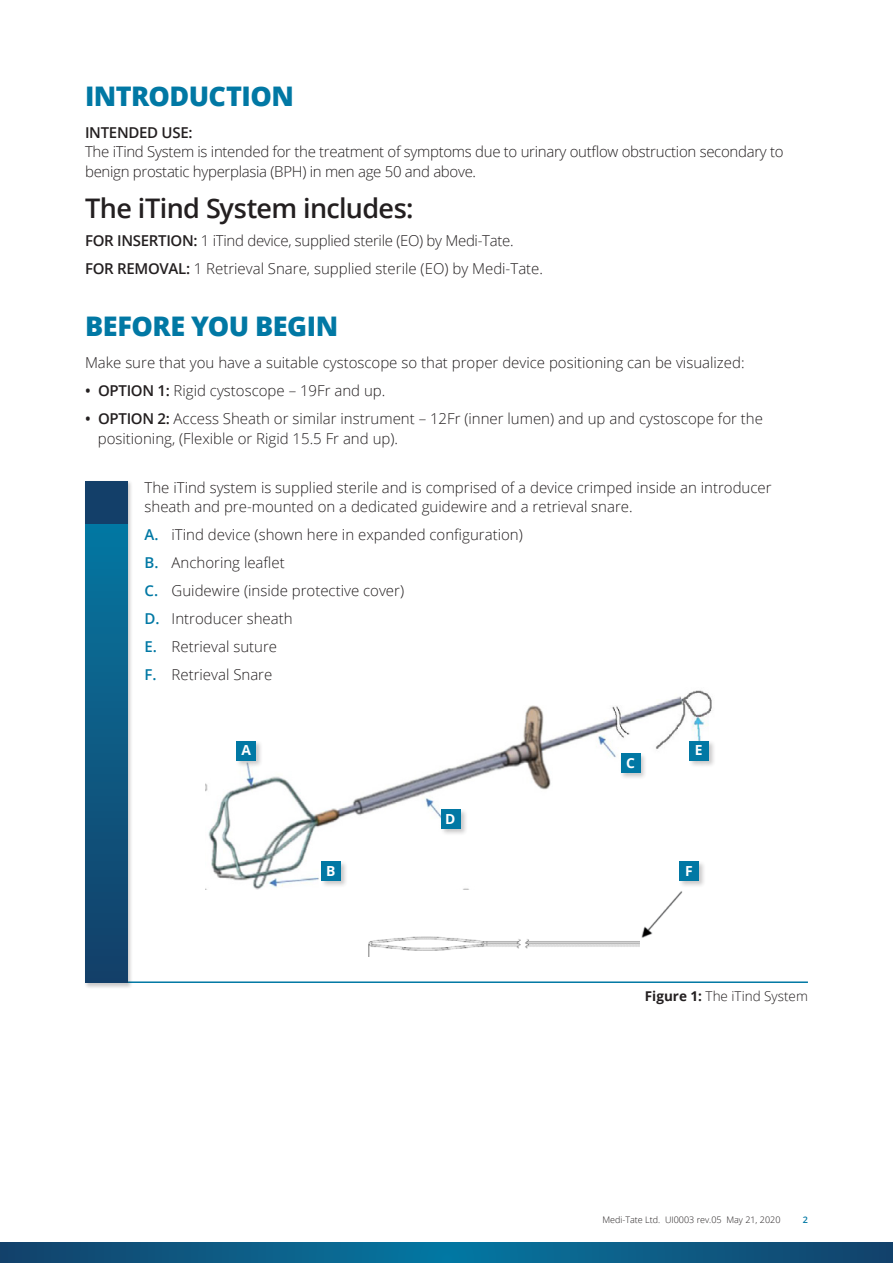
<style>
.page{position:relative;width:893px;height:1263px;background:#fff}
.page>*{position:absolute;margin:0;border:0;box-sizing:border-box;transform-origin:0 0}
.t1{font:800 27px "Open Sans";letter-spacing:-.02em;color:#0178a4}
.t2{font:600 27px "Open Sans";letter-spacing:-.025em;color:#231f20}
.t3{font:300 15px/28px "Open Sans";color:#231f20}
.t4{font:300 15px/19.5px "Open Sans";letter-spacing:-.02em;color:#231f20}
.t5{font:600 15px "Open Sans";letter-spacing:-.02em;color:#231f20}
.t6{font:700 13.8px "Open Sans";color:#fff}
.t7{font:300 13.5px "Open Sans";color:#231f20}
.t8{font:300 9px "Open Sans";color:#231f20}
.t9{font:600 9px "Open Sans";color:#0178a4}
.s1{font-weight:600}
.s2{font-weight:600;color:#0178a4}
.s3{font-weight:700}
</style>
<div class="page">
<svg style="left:0;top:1243px;width:893px;height:20px"></svg>
<img style="left:205px;top:690px;width:507px;height:199px">
<hr style="left:85px;top:981px;width:723px;height:2px;background:#0178a4">
<div style="left:84px;top:480px;width:49px;height:508px;background:#231f20;opacity:.24"></div>
<div style="left:85px;top:481px;width:43px;height:502px;background:linear-gradient(to bottom,#047ca6,#143f67)"></div>
<div style="left:85px;top:481px;width:43px;height:43px;background:#133f69"></div>
<div style="left:236px;top:740px;width:27px;height:28px;background:#231f20;opacity:.24"></div>
<div style="left:236px;top:741px;width:20px;height:19px;background:#0178a4"></div>
<div style="left:320px;top:860px;width:28px;height:28px;background:#231f20;opacity:.24"></div>
<div style="left:321px;top:861px;width:20px;height:20px;background:#0178a4"></div>
<div style="left:620px;top:753px;width:28px;height:27px;background:#231f20;opacity:.24"></div>
<div style="left:621px;top:753px;width:19px;height:20px;background:#0178a4"></div>
<div style="left:440px;top:808px;width:28px;height:28px;background:#231f20;opacity:.24"></div>
<div style="left:441px;top:809px;width:20px;height:20px;background:#0178a4"></div>
<img style="left:635px;top:887px;width:50px;height:51px">
<div style="left:688px;top:740px;width:28px;height:28px;background:#231f20;opacity:.24"></div>
<div style="left:689px;top:741px;width:20px;height:19px;background:#0178a4"></div>
<div style="left:679px;top:860px;width:27px;height:28px;background:#231f20;opacity:.24"></div>
<div style="left:679px;top:861px;width:20px;height:20px;background:#0178a4"></div>
<img style="left:368px;top:928px;width:272px;height:28px">
<h1 class="t1" style="left:85px;top:75px;width:210px">INTRODUCTION</h1>
<p class="t5" style="left:85px;top:122px;width:109px">INTENDED USE:</p>
<p class="t4" style="left:85px;top:142px;width:700px">The iTind System is intended for the treatment of symptoms due to urinary outflow obstruction secondary to benign prostatic hyperplasia (BPH) in men age 50 and above.</p>
<h1 class="t2" style="left:85px;top:190px;width:330px">The iTind System includes:</h1>
<p class="t3" style="left:85px;top:226px;width:460px"><span class="s1">FOR INSERTION:</span> 1 iTind device, supplied sterile (EO) by Medi-Tate.<br><span class="s1">FOR REMOVAL:</span> 1 Retrieval Snare, supplied sterile (EO) by Medi-Tate.</p>
<h1 class="t1" style="left:85px;top:306px;width:255px">BEFORE YOU BEGIN</h1>
<p class="t3" style="left:85px;top:348px;width:661px">Make sure that you have a suitable cystoscope so that proper device positioning can be visualized:</p>
<p class="t3" style="left:85px;top:376px;width:302px"><span class="s1">• OPTION 1:</span> Rigid cystoscope – 19Fr and up.</p>
<p class="t3" style="left:98px;top:409px;width:667px;line-height:19.5px;text-indent:-13px"><span class="s1">• OPTION 2:</span> Access Sheath or similar instrument – 12Fr (inner lumen) and up and cystoscope for the positioning, (Flexible or Rigid 15.5 Fr and up).</p>
<p class="t3" style="left:145px;top:477px;width:629px;line-height:19.5px">The iTind system is supplied sterile and is comprised of a device crimped inside an introducer sheath and pre-mounted on a dedicated guidewire and a retrieval snare.</p>
<p class="t3" style="left:145px;top:520px;width:380px"><span class="s2">A.</span> iTind device (shown here in expanded configuration)<br><span class="s2">B.</span> Anchoring leaflet<br><span class="s2">C.</span> Guidewire (inside protective cover)<br><span class="s2">D.</span> Introducer sheath<br><span class="s2">E.</span> Retrieval suture<br><span class="s2">F.</span> Retrieval Snare</p>
<p class="t6" style="left:241px;top:741px;width:11px">A</p>
<p class="t6" style="left:326px;top:861px;width:11px">B</p>
<p class="t6" style="left:445px;top:809px;width:12px">D</p>
<p class="t6" style="left:626px;top:753px;width:10px">C</p>
<p class="t6" style="left:695px;top:741px;width:9px">E</p>
<p class="t6" style="left:685px;top:861px;width:9px">F</p>
<p class="t7" style="left:645px;top:987px;width:165px"><span class="s3">Figure 1:</span> The iTind System</p>
<p class="t8" style="left:602px;top:1214px;width:180px">Medi-Tate Ltd. UI0003 rev.05 May 21, 2020</p>
<p class="t9" style="left:803px;top:1214px;width:7px">2</p>
</div>
